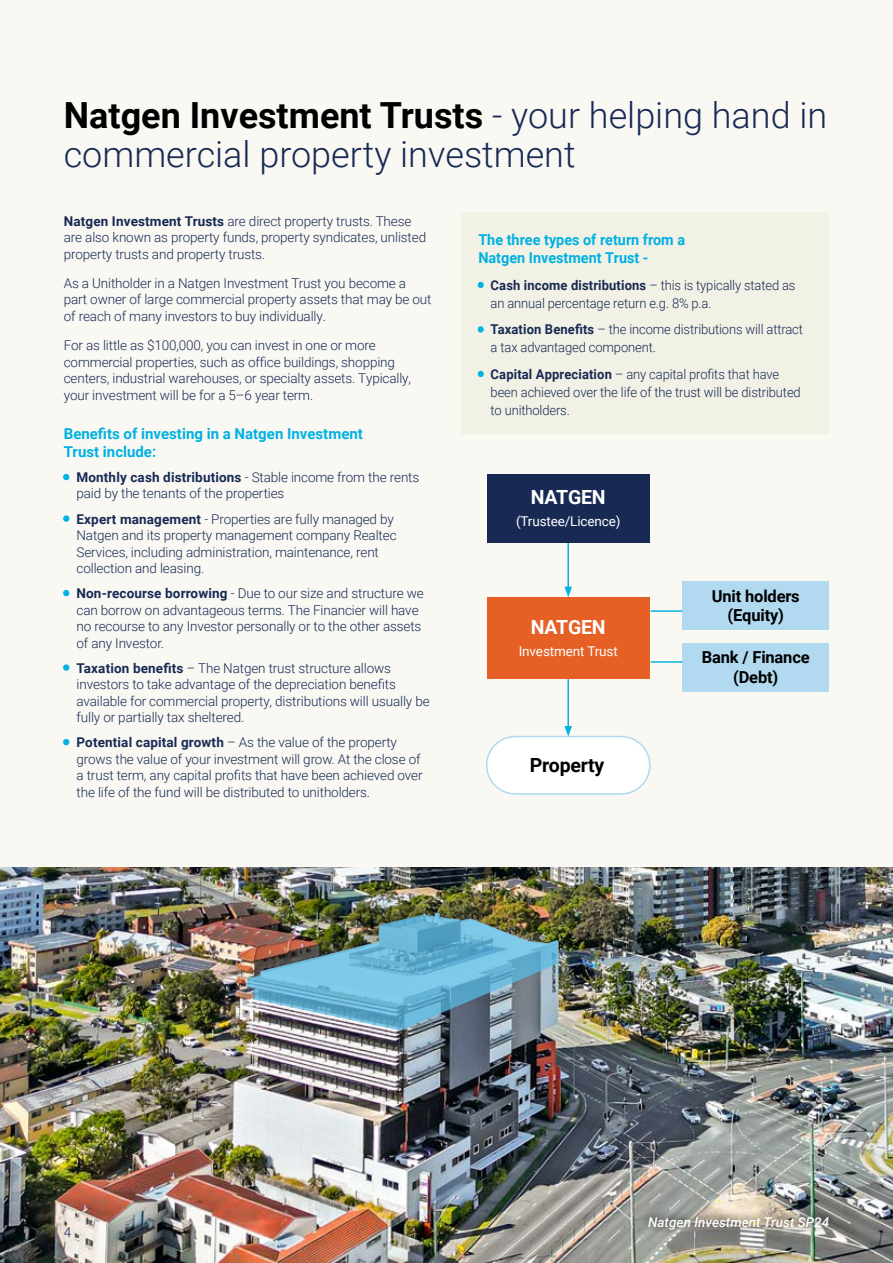
<style>
.page{position:relative;width:893px;height:1263px;background:#f9f8f3}
.page>*{position:absolute;margin:0;border:0;box-sizing:border-box;transform-origin:0 0}
.t1{font:300 36px/39px "Roboto";color:#182a54}
.t2{font:700 19.5px "Roboto";letter-spacing:-.01em;color:#fff}
.t3{font:700 19.5px "Roboto";letter-spacing:-.01em;color:#000}
.t4{font:700 16.5px/19.5px "Roboto";letter-spacing:-.01em;color:#000;text-align:center}
.t5{font:700 15px/18px "Roboto";color:#00b1e2}
.t6{font:700 15px/18px "Roboto";color:#00b1e2;scale:.96 1}
.t7{font:300 13.5px/16.5px "Roboto";letter-spacing:-.01em;color:#182a54}
.t8{font:300 13.5px/18px "Roboto";letter-spacing:-.01em;color:#182a54;scale:.96 1}
.t9{font:13.5px "Roboto";letter-spacing:-.01em;color:#fff}
.t10{font:italic 500 13.5px "Roboto";color:#fff}
.s1{font-weight:700;color:#000}
.s2{font-weight:700}
.s3{font-weight:700;color:#04b3e2}
</style>
<div class="page">
<div style="left:461px;top:213px;width:368px;height:221px;background:#f2f1e5"></div>
<div style="left:487px;top:597px;width:163px;height:82px;background:#e65f25"></div>
<div style="left:487px;top:736px;width:163px;height:58px;background:#fff;border-radius:29px"></div>
<div style="left:486px;top:736px;width:165px;height:59px;border:2px solid #b1daf1;border-radius:29px"></div>
<div style="left:682px;top:581px;width:147px;height:49px;background:#b1daf1"></div>
<div style="left:682px;top:643px;width:147px;height:48px;background:#b1daf1"></div>
<hr style="left:567px;top:534px;width:2px;height:55px;background:#04b3e2">
<svg style="left:564px;top:587px;width:8px;height:10px"></svg>
<hr style="left:567px;top:679px;width:2px;height:49px;background:#04b3e2">
<svg style="left:564px;top:726px;width:8px;height:10px"></svg>
<hr style="left:651px;top:610px;width:31px;height:2px;background:#04b3e2">
<hr style="left:651px;top:661px;width:31px;height:2px;background:#04b3e2">
<div style="left:487px;top:474px;width:163px;height:68px;background:#182a54"></div>
<img style="left:0;top:867px;width:893px;height:396px">
<img style="left:247px;top:913px;width:311px;height:117px">
<div style="left:639px;top:1208px;width:198px;height:30px;background:#000;opacity:.75"></div>
<h1 class="t1" style="left:64px;top:94px;width:765px"><span class="s1">Natgen Investment Trusts</span> - your helping hand in commercial property investment</h1>
<p class="t7" style="left:64px;top:212px;width:364px"><span class="s2">Natgen Investment Trusts</span> are direct property trusts. These are also known as property funds, property syndicates, unlisted property trusts and property trusts.</p>
<p class="t7" style="left:64px;top:274px;width:369px">As a Unitholder in a Natgen Investment Trust you become a part owner of large commercial property assets that may be out of reach of many investors to buy individually.</p>
<p class="t7" style="left:64px;top:337px;width:349px">For as little as $100,000, you can invest in one or more commercial properties, such as office buildings, shopping centers, industrial warehouses, or specialty assets. Typically, your investment will be for a 5–6 year term.</p>
<p class="t5" style="left:64px;top:424px;width:301px">Benefits of investing in a Natgen Investment<br>Trust include:</p>
<p class="t7" style="left:77px;top:468px;width:344px;text-indent:-13px"><span class="s3">•</span> <span class="s2">Monthly cash distributions</span> - Stable income from the rents paid by the tenants of the properties</p>
<p class="t7" style="left:77px;top:510px;width:322px;text-indent:-13px"><span class="s3">•</span> <span class="s2">Expert management</span> - Properties are fully managed by Natgen and its property management company Realtec Services, including administration, maintenance, rent collection and leasing.</p>
<p class="t7" style="left:77px;top:584px;width:349px;text-indent:-13px"><span class="s3">•</span> <span class="s2">Non-recourse borrowing</span> - Due to our size and structure we can borrow on advantageous terms. The Financier will have no recourse to any Investor personally or to the other assets of any Investor.</p>
<p class="t7" style="left:77px;top:659px;width:355px;text-indent:-13px"><span class="s3">•</span> <span class="s2">Taxation benefits</span> – The Natgen trust structure allows investors to take advantage of the depreciation benefits available for commercial property, distributions will usually be fully or partially tax sheltered.</p>
<p class="t7" style="left:77px;top:733px;width:348px;text-indent:-13px"><span class="s3">•</span> <span class="s2">Potential capital growth</span> – As the value of the property grows the value of your investment will grow. At the close of a trust term, any capital profits that have been achieved over the life of the fund will be distributed to unitholders.</p>
<p class="t6" style="left:478px;top:230px;width:217px">The three types of return from a<br>Natgen Investment Trust -</p>
<p class="t8" style="left:491px;top:276px;width:319px;text-indent:-12px"><span class="s3">•</span> <span class="s2">Cash income distributions</span> – this is typically stated as an annual percentage return e.g. 8% p.a.</p>
<p class="t8" style="left:491px;top:320px;width:327px;text-indent:-12px"><span class="s3">•</span> <span class="s2">Taxation Benefits</span> – the income distributions will attract a tax advantaged component.</p>
<p class="t8" style="left:491px;top:365px;width:325px;text-indent:-12px"><span class="s3">•</span> <span class="s2">Capital Appreciation</span> – any capital profits that have been achieved over the life of the trust will be distributed to unitholders.</p>
<h2 class="t2" style="left:531px;top:483px;width:76px">NATGEN</h2>
<p class="t9" style="left:516px;top:512px;width:106px">(Trustee/Licence)</p>
<h2 class="t2" style="left:531px;top:613px;width:76px">NATGEN</h2>
<p class="t9" style="left:519px;top:642px;width:101px">Investment Trust</p>
<h2 class="t3" style="left:530px;top:752px;width:76px">Property</h2>
<p class="t4" style="left:712px;top:585px;width:89px">Unit holders (Equity)</p>
<p class="t4" style="left:702px;top:647px;width:109px">Bank / Finance (Debt)</p>
<p class="t7" style="left:64px;top:1223px;width:9px">4</p>
<p class="t10" style="left:648px;top:1212px;width:183px">Natgen Investment Trust SP24</p>
</div>
